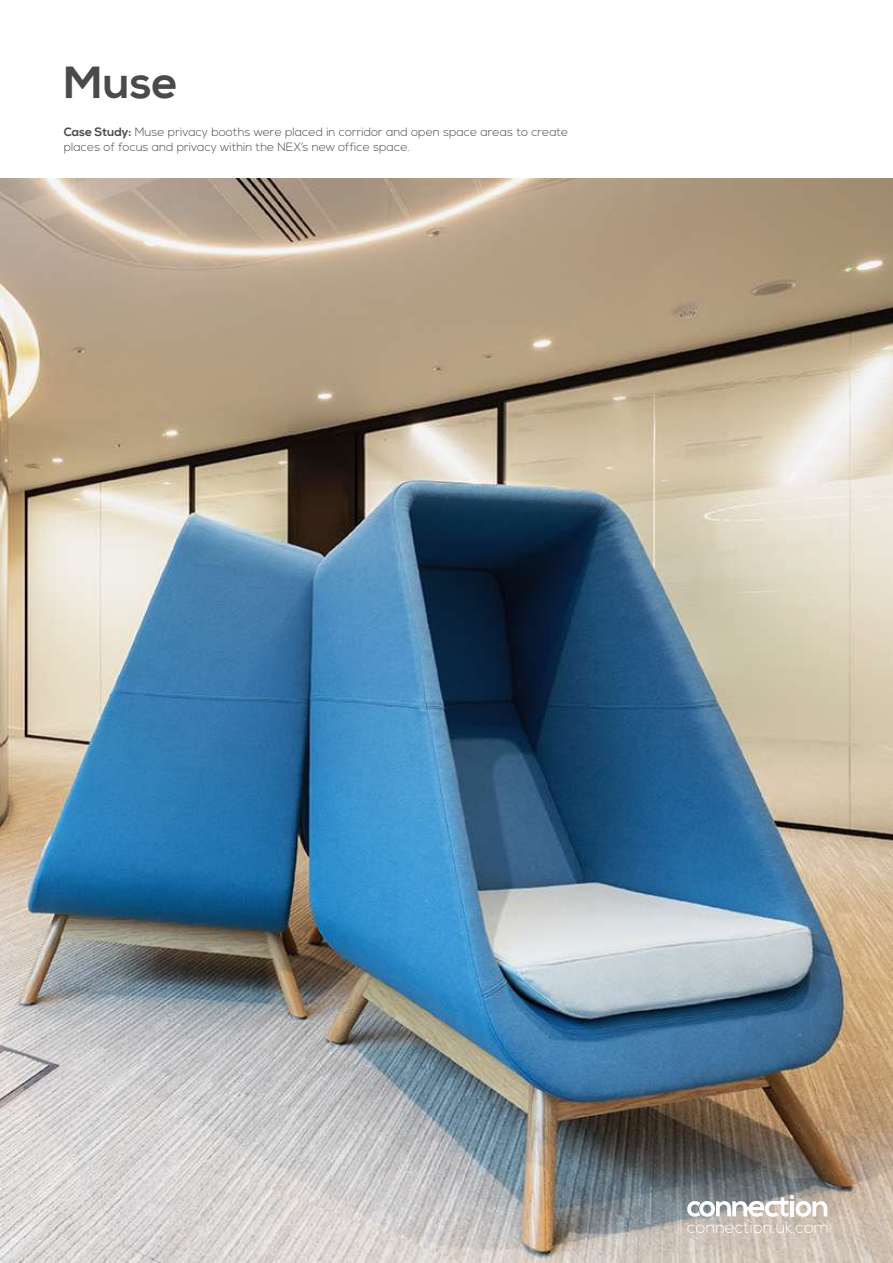
<style>
.page{position:relative;width:893px;height:1263px;background:#fff}
.page>*{position:absolute;margin:0;border:0;box-sizing:border-box;transform-origin:0 0}
.t1{font:700 45px "Nexa";color:#4a4a49}
.t2{font:300 16.65px "Nexa";color:#fff}
.t3{font:300 12px/14.4px "Nexa";color:#4a4a49}
.s1{font-weight:700}
</style>
<div class="page">
<img style="left:0;top:179px;width:893px;height:1084px">
<svg style="left:687px;top:1195px;width:140px;height:22px"></svg>
<h1 class="t1" style="left:64px;top:57px;width:116px">Muse</h1>
<p class="t3" style="left:64px;top:126px;width:506px"><span class="s1">Case Study:</span> Muse privacy booths were placed in corridor and open space areas to create places of focus and privacy within the NEX’s new office space.</p>
<h2 class="t2" style="left:687px;top:1218px;width:143px">connection.uk.com</h2>
</div>
